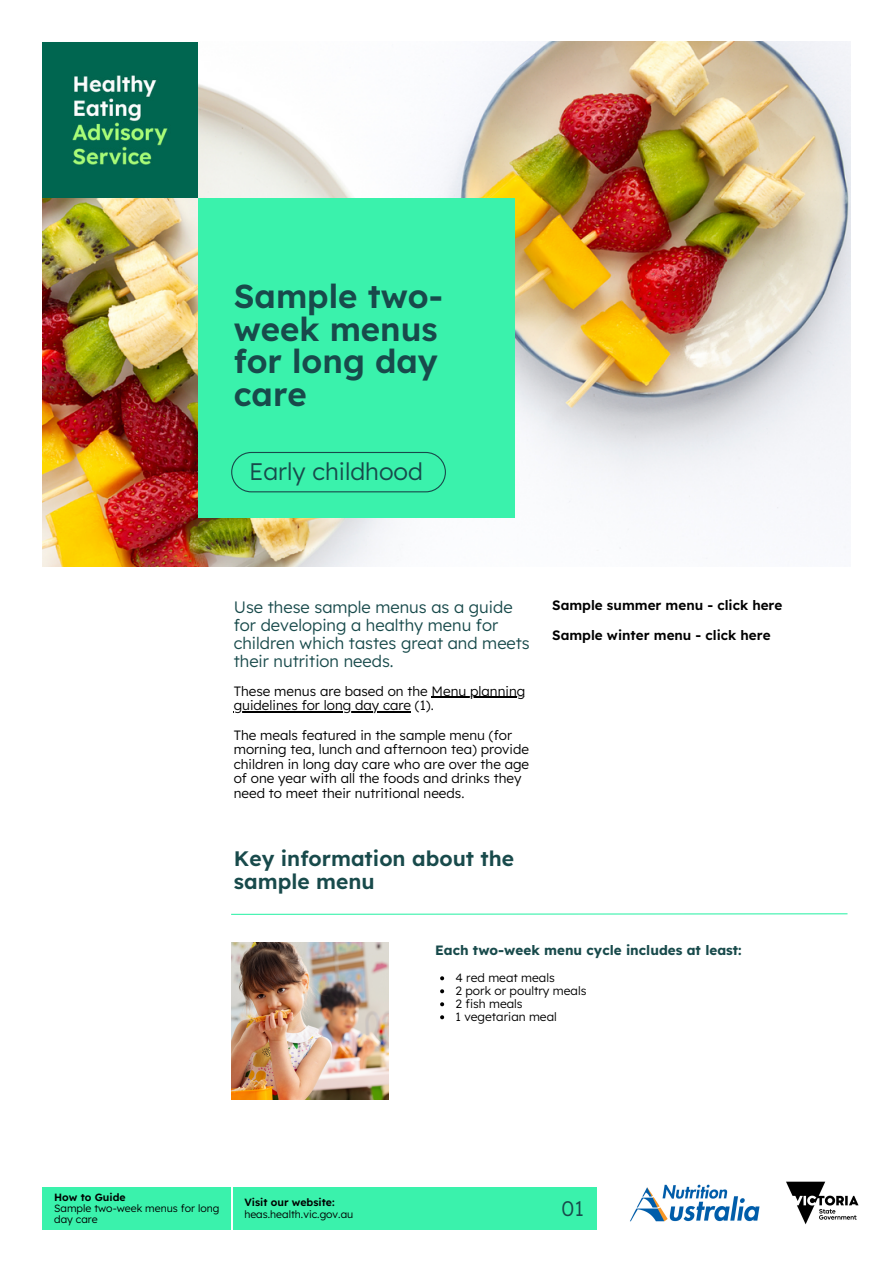
<style>
.page{position:relative;width:893px;height:1264px;background:#fff}
.page>*{position:absolute;margin:0;border:0;box-sizing:border-box;transform-origin:0 0}
.t1{font:600 33px/32.5px "Lexend";color:#184a4b}
.t2{font:300 24px "Lexend";color:#184a4b}
.t3{font:600 21px/22.5px "Lexend";color:#184a4b}
.t4{font:300 21px "Lexend";color:#184a4b}
.t5{font:300 16.5px/18px "Lexend";color:#184a4b}
.t6{font:300 13.5px/14.5px "Lexend";color:#000}
.t7{font:600 13.5px "Lexend";color:#000}
.t8{font:700 13.5px "Lexend";color:#184a4b}
.t9{font:300 12px "Lexend";color:#000}
.t10{font:300 10.5px/11.4px "Lexend";color:#000}
.t11{font:600 10.5px "Lexend";color:#000}
</style>
<div class="page">
<img style="left:43px;top:41px;width:807px;height:525px">
<img style="left:43px;top:43px;width:155px;height:155px">
<div style="left:198px;top:198px;width:316px;height:319px;background:#3af2ac"></div>
<div style="left:43px;top:1186px;width:188px;height:43px;background:#3af2ac"></div>
<svg style="left:231px;top:913px;width:617px;height:2px"></svg>
<img style="left:231px;top:942px;width:157px;height:157px">
<hr style="left:431px;top:696px;width:94px;height:2px;background:#000">
<hr style="left:234px;top:711px;width:177px;height:1px;background:#000">
<svg style="left:440px;top:976px;width:4px;height:4px"></svg>
<svg style="left:440px;top:989px;width:4px;height:4px"></svg>
<svg style="left:440px;top:1002px;width:4px;height:4px"></svg>
<svg style="left:440px;top:1015px;width:4px;height:4px"></svg>
<svg style="left:231px;top:452px;width:215px;height:40px"></svg>
<div style="left:234px;top:1186px;width:362px;height:43px;background:#3af2ac"></div>
<img style="left:630px;top:1181px;width:229px;height:44px">
<p class="t1" style="left:234px;top:279px;width:211px">Sample two&shy;week menus for long day care</p>
<p class="t2" style="left:249px;top:455px;width:175px">Early childhood</p>
<p class="t5" style="left:234px;top:597px;width:297px">Use these sample menus as a guide for developing a healthy menu for children which tastes great and meets their nutrition needs.</p>
<p class="t6" style="left:234px;top:683px;width:293px">These menus are based on the Menu planning guidelines for long day care (1).</p>
<p class="t6" style="left:234px;top:727px;width:297px">The meals featured in the sample menu (for morning tea, lunch and afternoon tea) provide children in long day care who are over the age of one year with all the foods and drinks they need to meet their nutritional needs.</p>
<p class="t3" style="left:234px;top:847px;width:282px">Key information about the sample menu</p>
<p class="t7" style="left:552px;top:597px;width:232px">Sample summer menu - click here</p>
<p class="t7" style="left:552px;top:626px;width:220px">Sample winter menu - click here</p>
<p class="t8" style="left:435px;top:941px;width:308px">Each two-week menu cycle includes at least:</p>
<p class="t9" style="left:455px;top:970px;width:101px">4 red meat meals</p>
<p class="t9" style="left:455px;top:983px;width:132px">2 pork or poultry meals</p>
<p class="t9" style="left:455px;top:996px;width:69px">2 fish meals</p>
<p class="t9" style="left:455px;top:1009px;width:103px">1 vegetarian meal</p>
<p class="t11" style="left:54px;top:1190px;width:73px">How to Guide</p>
<p class="t10" style="left:54px;top:1202px;width:167px">Sample two-week menus for long day care</p>
<p class="t11" style="left:244px;top:1195px;width:92px">Visit our website:</p>
<p class="t10" style="left:244px;top:1208px;width:110px">heas.health.vic.gov.au</p>
<p class="t4" style="left:561px;top:1194px;width:24px">01</p>
</div>
